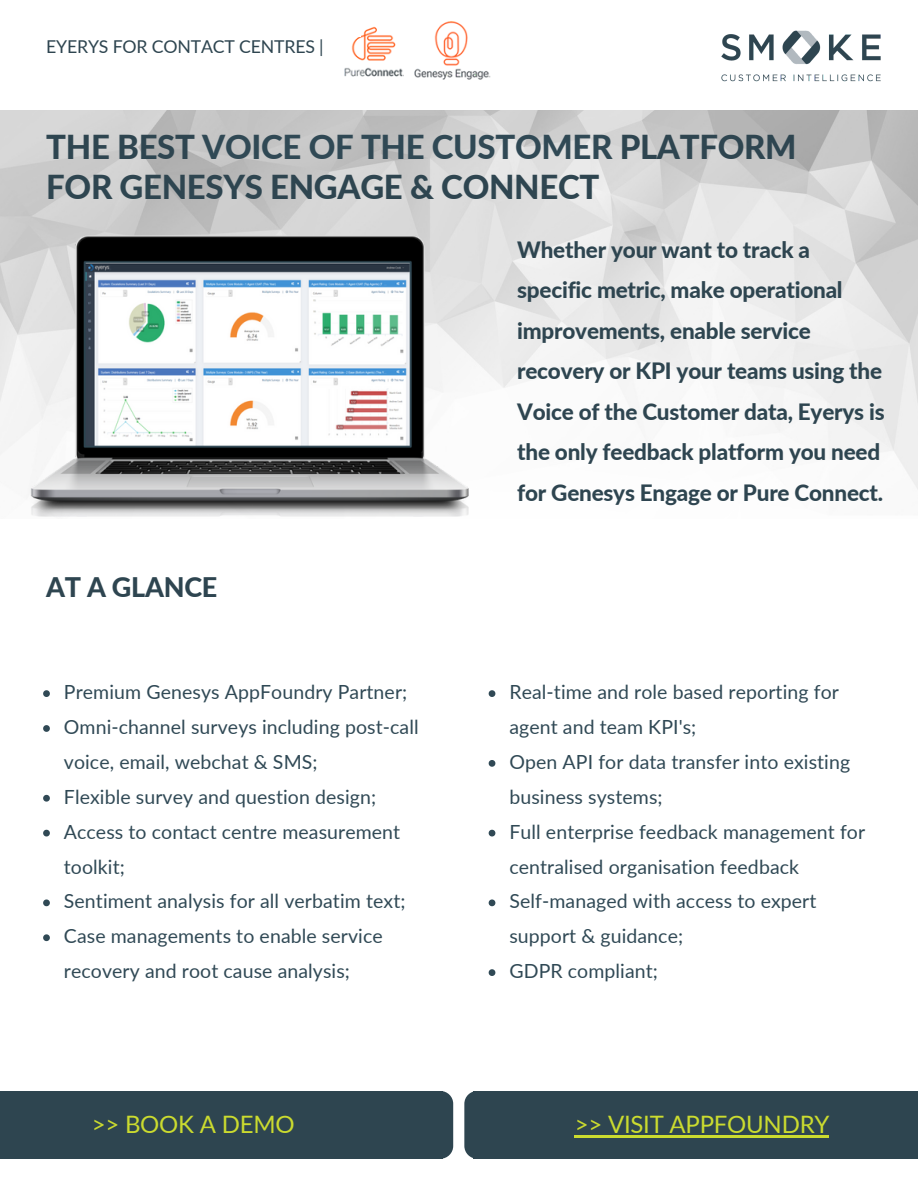
<style>
.page{position:relative;width:918px;height:1188px;background:#fff}
.page>*{position:absolute;margin:0;border:0;box-sizing:border-box;transform-origin:0 0}
.t1{font:800 33px/39.3px "Lato";letter-spacing:-.01em;color:#2e4550}
.t2{font:800 27px "Lato";letter-spacing:-.01em;color:#2e4550}
.t3{font:24px "Lato";letter-spacing:-.01em;color:#cbdb2f}
.t4{font:800 22.5px/40.5px "Lato";letter-spacing:-.01em;color:#2e4550}
.t5{font:19.5px/34.8px "Lato";letter-spacing:.005em;color:#304955}
.t6{font:17.7px "Lato";letter-spacing:-.01em;color:#2e4550}
.s1{color:#304955}
</style>
<div class="page">
<img style="left:0;top:110px;width:918px;height:407px">
<img style="left:31px;top:235px;width:437px;height:281px">
<img style="left:721px;top:30px;width:160px;height:52px">
<div style="left:293px;top:1091px;width:160px;height:68px;background:#2e4550;border-radius:13px"></div>
<div style="left:0;top:1091px;width:442px;height:68px;background:#2e4550"></div>
<div style="left:464px;top:1091px;width:160px;height:68px;background:#2e4550;border-radius:13px"></div>
<div style="left:474px;top:1091px;width:444px;height:68px;background:#2e4550"></div>
<hr style="left:575px;top:1136px;width:254px;height:2px;background:#cbdb2f">
<img style="left:414px;top:21px;width:77px;height:59px">
<img style="left:344px;top:26px;width:60px;height:51px">
<div style="left:249px;top:16px;width:112px;height:21px;background:#fff"></div>
<svg style="left:489px;top:690px;width:6px;height:7px"></svg>
<svg style="left:489px;top:760px;width:6px;height:7px"></svg>
<svg style="left:489px;top:830px;width:6px;height:6px"></svg>
<svg style="left:489px;top:899px;width:6px;height:7px"></svg>
<svg style="left:489px;top:969px;width:6px;height:7px"></svg>
<svg style="left:43px;top:690px;width:7px;height:7px"></svg>
<svg style="left:43px;top:725px;width:7px;height:7px"></svg>
<svg style="left:43px;top:795px;width:7px;height:7px"></svg>
<svg style="left:43px;top:830px;width:7px;height:6px"></svg>
<svg style="left:43px;top:899px;width:7px;height:7px"></svg>
<svg style="left:43px;top:934px;width:7px;height:7px"></svg>
<p class="t6" style="left:46px;top:35px;width:279px">EYERYS FOR CONTACT CENTRES |</p>
<p class="t1" style="left:46px;top:127px;width:752px">THE BEST <span class="s1">VOICE OF THE CUSTOMER</span> PLATFORM<br>FOR GENESYS ENGAGE &amp; CONNECT</p>
<p class="t2" style="left:46px;top:570px;width:173px">AT A GLANCE</p>
<p class="t5" style="left:64px;top:674px;width:345px">Premium Genesys AppFoundry Partner;</p>
<p class="t5" style="left:64px;top:709px;width:356px">Omni-channel surveys including post-call voice, email, webchat &amp; SMS;</p>
<p class="t5" style="left:64px;top:779px;width:314px">Flexible survey and question design;</p>
<p class="t5" style="left:64px;top:814px;width:338px">Access to contact centre measurement toolkit;</p>
<p class="t5" style="left:64px;top:884px;width:343px">Sentiment analysis for all verbatim text;</p>
<p class="t5" style="left:64px;top:918px;width:320px">Case managements to enable service recovery and root cause analysis;</p>
<p class="t4" style="left:517px;top:229px;width:369px">Whether your want to track a specific metric, make operational improvements, enable service recovery or KPI your teams using the Voice of the Customer data, Eyerys is the only feedback platform you need for Genesys Engage or Pure Connect.</p>
<p class="t5" style="left:509px;top:674px;width:331px">Real-time and role based reporting for agent and team KPI's;</p>
<p class="t5" style="left:509px;top:744px;width:342px">Open API for data transfer into existing business systems;</p>
<p class="t5" style="left:509px;top:814px;width:357px">Full enterprise feedback management for centralised organisation feedback</p>
<p class="t5" style="left:509px;top:884px;width:309px">Self-managed with access to expert support &amp; guidance;</p>
<p class="t5" style="left:509px;top:953px;width:150px">GDPR compliant;</p>
<p class="t3" style="left:92px;top:1110px;width:204px">&gt;&gt; BOOK A DEMO</p>
<p class="t3" style="left:575px;top:1110px;width:256px">&gt;&gt; VISIT APPFOUNDRY</p>
</div>
